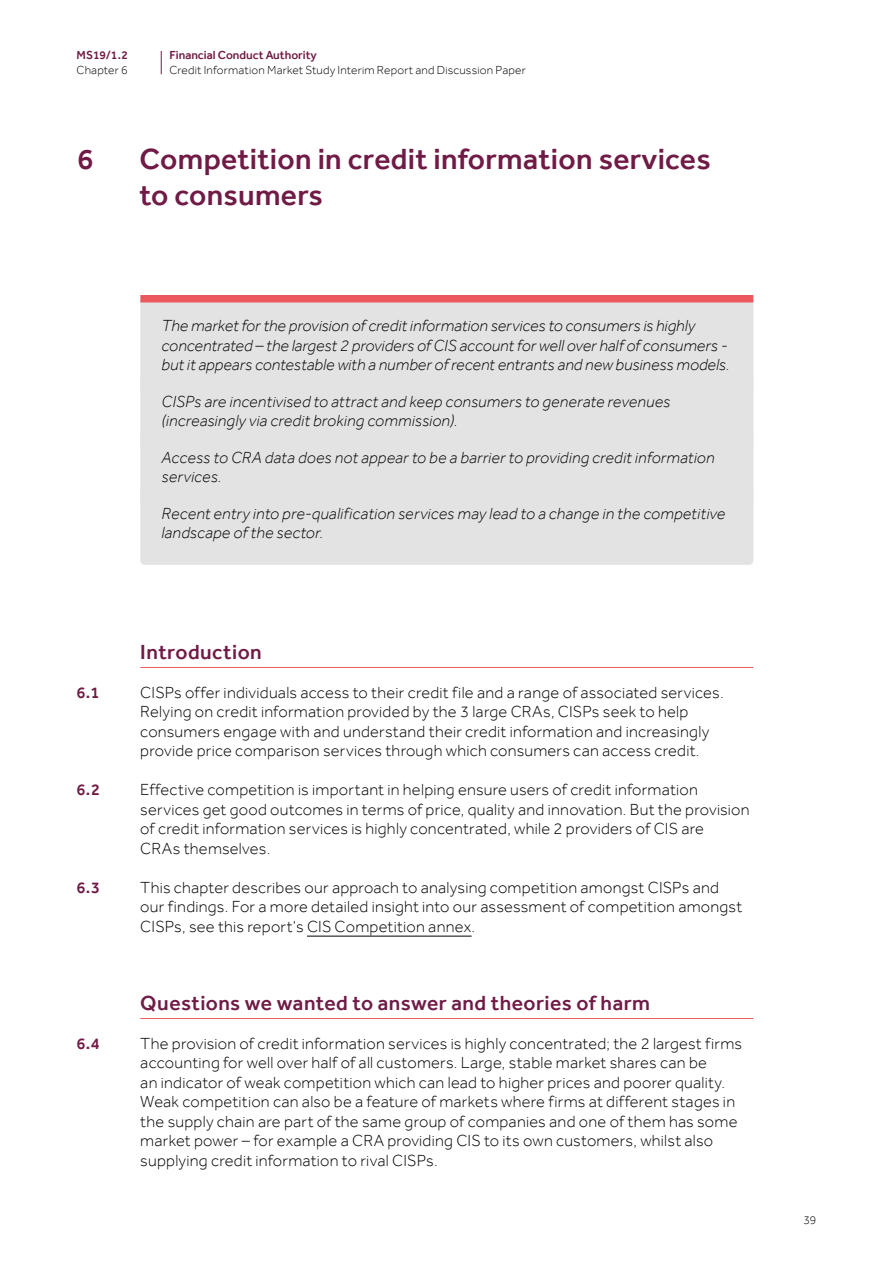
<style>
.page{position:relative;width:893px;height:1263px;background:#fff}
.page>*{position:absolute;margin:0;border:0;box-sizing:border-box;transform-origin:0 0}
.t1{font:500 30px/36px "Effra";letter-spacing:.01em;color:#701b45}
.t2{font:500 21px "Effra";letter-spacing:.02em;color:#701b45}
.t3{font:300 16.5px/19.5px "Effra";letter-spacing:.015em;color:#000}
.t4{font:italic 300 16.5px/19.5px "Effra";letter-spacing:.005em;color:#000}
.t5{font:500 16.5px "Effra";color:#701b45}
.t6{font:300 12px "Effra";letter-spacing:.015em;color:#000}
.t7{font:500 12px "Effra";color:#701b45}
</style>
<div class="page">
<svg style="left:161px;top:51px;width:1px;height:23px"></svg>
<div style="left:140px;top:299px;width:613px;height:98px;background:#e3e3e3;border-radius:4px"></div>
<div style="left:140px;top:295px;width:613px;height:7px;background:#eb595e"></div>
<div style="left:140px;top:374px;width:613px;height:79px;background:#e3e3e3;border-radius:4px"></div>
<div style="left:140px;top:430px;width:613px;height:79px;background:#e3e3e3;border-radius:4px"></div>
<div style="left:140px;top:486px;width:613px;height:79px;background:#e3e3e3;border-radius:4px"></div>
<hr style="left:140px;top:667px;width:613px;height:1px;background:#eb595e">
<hr style="left:307px;top:936px;width:165px;height:1px;background:#000">
<hr style="left:140px;top:1018px;width:613px;height:1px;background:#eb595e">
<p class="t7" style="left:77px;top:48px;width:53px">MS19/1.2</p>
<p class="t6" style="left:77px;top:63px;width:53px">Chapter 6</p>
<p class="t7" style="left:169px;top:48px;width:149px">Financial Conduct Authority</p>
<p class="t6" style="left:169px;top:63px;width:358px">Credit Information Market Study Interim Report and Discussion Paper</p>
<h1 class="t1" style="left:77px;top:141px;width:18px">6</h1>
<h1 class="t1" style="left:140px;top:141px;width:573px">Competition in credit information services to consumers</h1>
<p class="t4" style="left:162px;top:316px;width:570px">The market for the provision of credit information services to consumers is highly concentrated – the largest 2 providers of CIS account for well over half of consumers - but it appears contestable with a number of recent entrants and new business models.</p>
<p class="t4" style="left:162px;top:391px;width:510px">CISPs are incentivised to attract and keep consumers to generate revenues (increasingly via credit broking commission).</p>
<p class="t4" style="left:162px;top:447px;width:554px">Access to CRA data does not appear to be a barrier to providing credit information services.</p>
<p class="t4" style="left:162px;top:503px;width:565px">Recent entry into pre‑qualification services may lead to a change in the competitive landscape of the sector.</p>
<p class="t2" style="left:140px;top:639px;width:123px">Introduction</p>
<p class="t5" style="left:77px;top:682px;width:24px">6.1</p>
<p class="t3" style="left:140px;top:682px;width:585px">CISPs offer individuals access to their credit file and a range of associated services.<br>Relying on credit information provided by the 3 large CRAs, CISPs seek to help consumers engage with and understand their credit information and increasingly provide price comparison services through which consumers can access credit.</p>
<p class="t5" style="left:77px;top:780px;width:25px">6.2</p>
<p class="t3" style="left:140px;top:780px;width:611px">Effective competition is important in helping ensure users of credit information services get good outcomes in terms of price, quality and innovation. But the provision of credit information services is highly concentrated, while 2 providers of CIS are<br>CRAs themselves.</p>
<p class="t5" style="left:77px;top:877px;width:25px">6.3</p>
<p class="t3" style="left:140px;top:877px;width:603px">This chapter describes our approach to analysing competition amongst CISPs and our findings. For a more detailed insight into our assessment of competition amongst<br>CISPs, see this report’s CIS Competition annex.</p>
<p class="t2" style="left:140px;top:990px;width:511px">Questions we wanted to answer and theories of harm</p>
<p class="t5" style="left:77px;top:1033px;width:25px">6.4</p>
<p class="t3" style="left:140px;top:1033px;width:603px">The provision of credit information services is highly concentrated; the 2 largest firms accounting for well over half of all customers. Large, stable market shares can be<br>an indicator of weak competition which can lead to higher prices and poorer quality.<br>Weak competition can also be a feature of markets where firms at different stages in the supply chain are part of the same group of companies and one of them has some market power – for example a CRA providing CIS to its own customers, whilst also supplying credit information to rival CISPs.</p>
<p class="t6" style="left:803px;top:1213px;width:14px">39</p>
</div>
